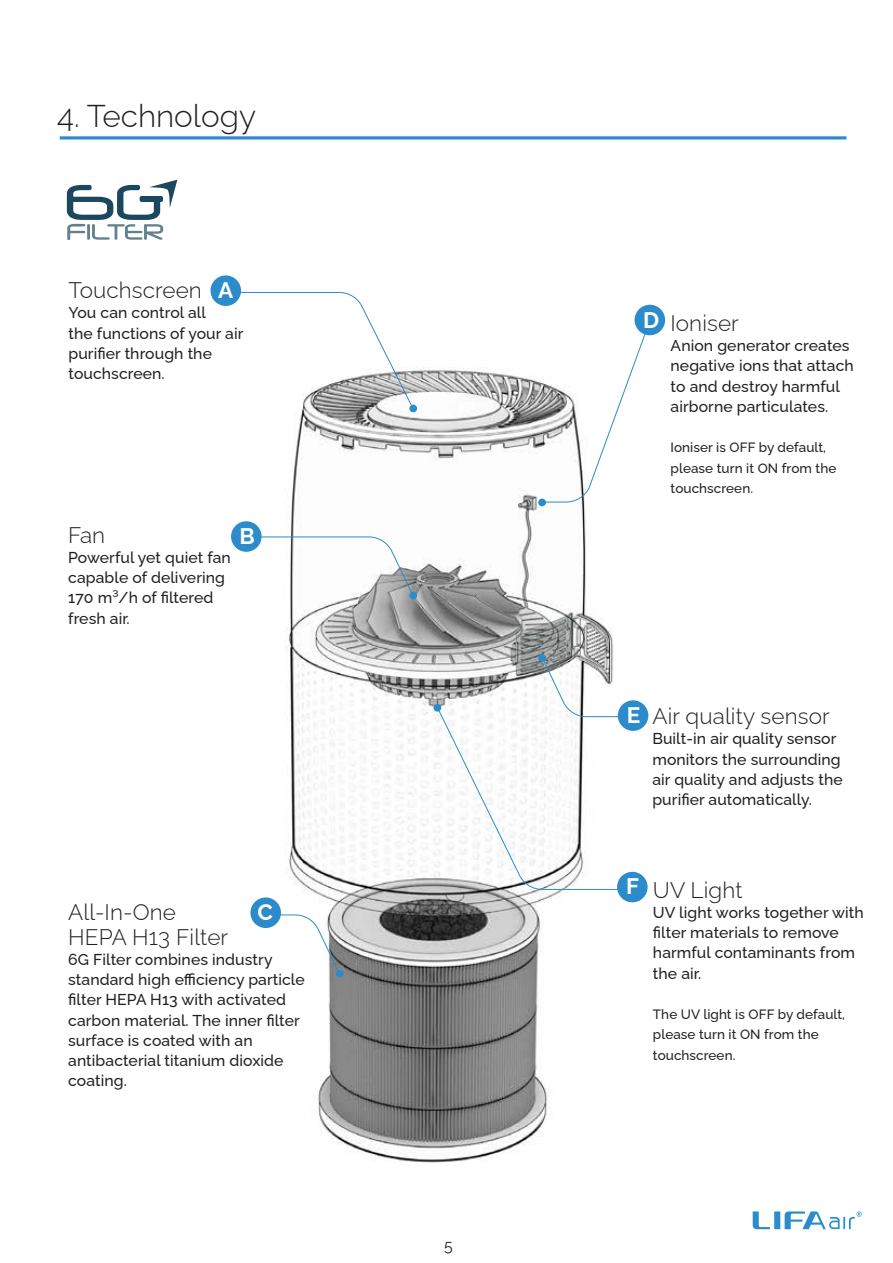
<style>
.page{position:relative;width:893px;height:1263px;background:#fff}
.page>*{position:absolute;margin:0;border:0;box-sizing:border-box;transform-origin:0 0}
.t1{font:300 31.5px "Raleway";color:#231f20}
.t2{font:300 22.5px/24.8px "Raleway";letter-spacing:.005em;color:#231f20}
.t3{font:700 22.5px "Raleway";color:#fff}
.t4{font:500 15.75px/20.2px "Raleway";letter-spacing:.005em;color:#231f20}
.t5{font:15.75px "Raleway";color:#231f20}
.t6{font:500 13.5px/20.2px "Raleway";letter-spacing:.005em;color:#231f20}
</style>
<div class="page">
<img style="left:231px;top:367px;width:418px;height:796px">
<svg style="left:753px;top:1211px;width:109px;height:18px"></svg>
<div style="left:210px;top:275px;width:31px;height:31px;background:#2c8ccb;border-radius:50%"></div>
<div style="left:231px;top:521px;width:31px;height:31px;background:#2c8ccb;border-radius:50%"></div>
<div style="left:635px;top:305px;width:30px;height:30px;background:#2c8ccb;border-radius:50%"></div>
<div style="left:618px;top:700px;width:30px;height:31px;background:#2c8ccb;border-radius:50%"></div>
<div style="left:617px;top:872px;width:31px;height:30px;background:#2c8ccb;border-radius:50%"></div>
<div style="left:250px;top:897px;width:31px;height:31px;background:#2c8ccb;border-radius:50%"></div>
<svg style="left:67px;top:180px;width:110px;height:60px"></svg>
<svg style="left:436px;top:656px;width:186px;height:234px"></svg>
<div style="left:434px;top:704px;width:7px;height:8px;background:#2c8ccb;border-radius:50%"></div>
<svg style="left:541px;top:332px;width:106px;height:171px"></svg>
<div style="left:538px;top:499px;width:8px;height:7px;background:#2c8ccb;border-radius:50%"></div>
<div style="left:538px;top:654px;width:8px;height:8px;background:#2c8ccb;border-radius:50%"></div>
<svg style="left:260px;top:536px;width:155px;height:61px"></svg>
<div style="left:409px;top:592px;width:8px;height:7px;background:#2c8ccb;border-radius:50%"></div>
<svg style="left:230px;top:291px;width:185px;height:119px"></svg>
<div style="left:409px;top:405px;width:8px;height:7px;background:#2c8ccb;border-radius:50%"></div>
<svg style="left:278px;top:914px;width:63px;height:61px"></svg>
<div style="left:336px;top:970px;width:7px;height:7px;background:#2c8ccb;border-radius:50%"></div>
<hr style="left:60px;top:136px;width:786px;height:3px;background:#2c8ccb">
<h1 class="t1" style="left:57px;top:91px;width:200px">4. Technology</h1>
<h2 class="t2" style="left:69px;top:275px;width:135px">Touchscreen</h2>
<p class="t4" style="left:69px;top:301px;width:176px">You can control all<br>the functions of your air purifier through the touchscreen.</p>
<h2 class="t3" style="left:218px;top:272px;width:17px">A</h2>
<h2 class="t2" style="left:68px;top:520px;width:38px">Fan</h2>
<p class="t4" style="left:68px;top:545px;width:164px">Powerful yet quiet fan capable of delivering<br>170 m³/h of filtered fresh air.</p>
<h2 class="t3" style="left:240px;top:518px;width:17px">B</h2>
<h2 class="t2" style="left:68px;top:897px;width:162px">All-In-One<br>HEPA H13 Filter</h2>
<p class="t4" style="left:68px;top:947px;width:238px">6G Filter combines industry standard high efficiency particle filter HEPA H13 with activated carbon material. The inner filter surface is coated with an antibacterial titanium dioxide coating.</p>
<h2 class="t3" style="left:258px;top:894px;width:17px">C</h2>
<p class="t5" style="left:444px;top:1232px;width:10px">5</p>
<h2 class="t3" style="left:643px;top:302px;width:18px">D</h2>
<h2 class="t2" style="left:671px;top:308px;width:70px">Ioniser</h2>
<p class="t4" style="left:671px;top:334px;width:185px">Anion generator creates negative ions that attach to and destroy harmful airborne particulates.</p>
<p class="t6" style="left:671px;top:436px;width:167px">Ioniser is OFF by default, please turn it ON from the touchscreen.</p>
<h2 class="t3" style="left:627px;top:697px;width:15px">E</h2>
<h2 class="t2" style="left:652px;top:701px;width:179px">Air quality sensor</h2>
<p class="t4" style="left:652px;top:727px;width:192px">Built-in air quality sensor monitors the surrounding air quality and adjusts the purifier automatically.</p>
<h2 class="t3" style="left:626px;top:868px;width:14px">F</h2>
<h2 class="t2" style="left:653px;top:875px;width:91px">UV Light</h2>
<p class="t4" style="left:653px;top:900px;width:212px">UV light works together with filter materials to remove harmful contaminants from the air.</p>
<p class="t6" style="left:653px;top:1003px;width:194px">The UV light is OFF by default, please turn it ON from the touchscreen.</p>
</div>
